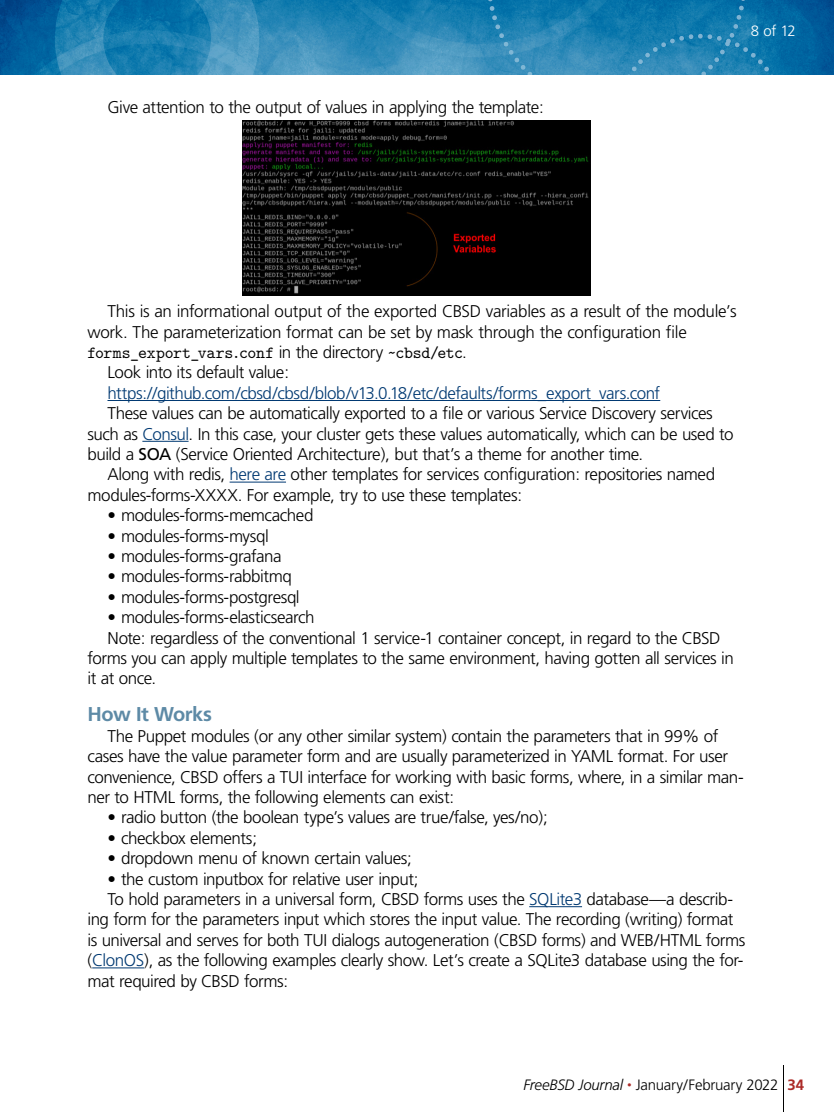
<style>
.page{position:relative;width:834px;height:1112px;background:#fff}
.page>*{position:absolute;margin:0;border:0;box-sizing:border-box;transform-origin:0 0}
.a_head{font:700 20px "Frutiger";letter-spacing:-.02em;color:#5d8aa6}
.body_copy{font:300 17px/20.4px "Frutiger";letter-spacing:-.025em;color:#000}
.body_copy-2{font:300 17px "Frutiger";letter-spacing:-.03em;color:#013972}
.t1{font:300 15px "Frutiger";letter-spacing:-.02em;color:#000}
.t2{font:300 15px "Frutiger";color:#fff}
.s1{font-family:"LM Mono 10";font-weight:400}
.s2{color:#013972}
.s3{font-weight:400}
.s4{font-style:italic}
.s5{font-style:italic;font-size:9px;color:#ac2b28}
.s6{font-weight:700;color:#ac2b28}
</style>
<div class="page">
<hr style="left:783px;top:1065px;width:1px;height:47px;background:#000">
<img style="left:0;top:0;width:834px;height:75px">
<hr style="left:108px;top:400px;width:552px;height:1px;background:#013972">
<hr style="left:142px;top:441px;width:47px;height:1px;background:#013972">
<hr style="left:230px;top:482px;width:56px;height:1px;background:#013972">
<hr style="left:529px;top:906px;width:53px;height:1px;background:#013972">
<hr style="left:92px;top:967px;width:52px;height:1px;background:#013972">
<img style="left:243px;top:120px;width:347px;height:175px">
<p class="body_copy" style="left:108px;top:97px;width:438px">Give attention to the output of values in applying the template:</p>
<p class="t2" style="left:751px;top:22px;width:47px">8 of 12</p>
<p class="body_copy" style="left:88px;top:301px;width:651px;text-indent:20px">This is an informational output of the exported CBSD variables as a result of the module’s work. The parameterization format can be set by mask through the configuration file <span class="s1">forms_export_vars.conf</span> in the directory <span class="s1">~cbsd/etc</span>.</p>
<p class="body_copy" style="left:108px;top:363px;width:183px">Look into its default value:</p>
<p class="body_copy-2" style="left:108px;top:383px;width:554px">https://github.com/cbsd/cbsd/blob/v13.0.18/etc/defaults/forms_export_vars.conf</p>
<p class="body_copy" style="left:88px;top:403px;width:648px;text-indent:20px">These values can be automatically exported to a file or various Service Discovery services such as <span class="s2">Consul</span>. In this case, your cluster gets these values automatically, which can be used to build a <span class="s3">SOA</span> (Service Oriented Architecture), but that’s a theme for another time.</p>
<p class="body_copy" style="left:88px;top:465px;width:629px;text-indent:20px">Along with redis, <span class="s2">here are</span> other templates for services configuration: repositories named modules-forms-XXXX. For example, try to use these templates:</p>
<p class="body_copy" style="left:108px;top:505px;width:208px">• modules-forms-memcached</p>
<p class="body_copy" style="left:108px;top:526px;width:163px">• modules-forms-mysql</p>
<p class="body_copy" style="left:108px;top:546px;width:176px">• modules-forms-grafana</p>
<p class="body_copy" style="left:108px;top:567px;width:186px">• modules-forms-rabbitmq</p>
<p class="body_copy" style="left:108px;top:587px;width:194px">• modules-forms-postgresql</p>
<p class="body_copy" style="left:108px;top:607px;width:209px">• modules-forms-elasticsearch</p>
<p class="body_copy" style="left:88px;top:628px;width:648px;text-indent:20px">Note: regardless of the conventional 1 service-1 container concept, in regard to the CBSD forms you can apply multiple templates to the same environment, having gotten all services in it at once.</p>
<p class="a_head" style="left:88px;top:703px;width:126px">How It Works</p>
<p class="body_copy" style="left:88px;top:726px;width:658px;text-indent:20px">The Puppet modules (or any other similar system) contain the parameters that in 99% of cases have the value parameter form and are usually parameterized in YAML format. For user convenience, CBSD offers a TUI interface for working with basic forms, where, in a similar man&shy;ner to HTML forms, the following elements can exist:</p>
<p class="body_copy" style="left:108px;top:808px;width:442px">• radio button (the boolean type’s values are true/false, yes/no);</p>
<p class="body_copy" style="left:108px;top:828px;width:151px">• checkbox elements;</p>
<p class="body_copy" style="left:108px;top:848px;width:306px">• dropdown menu of known certain values;</p>
<p class="body_copy" style="left:108px;top:869px;width:312px">• the custom inputbox for relative user input;</p>
<p class="body_copy" style="left:88px;top:889px;width:659px;text-indent:20px">To hold parameters in a universal form, CBSD forms uses the <span class="s2">SQLite3</span> database—a describ&shy;ing form for the parameters input which stores the input value. The recording (writing) format is universal and serves for both TUI dialogs autogeneration (CBSD forms) and WEB/HTML forms (<span class="s2">ClonOS</span>), as the following examples clearly show. Let’s create a SQLite3 database using the for&shy;mat required by CBSD forms:</p>
<p class="t1" style="left:523px;top:1077px;width:282px"><span class="s4">FreeBSD Journal</span> <span class="s5">•</span> January/February 2022 <span class="s6">34</span></p>
</div>
